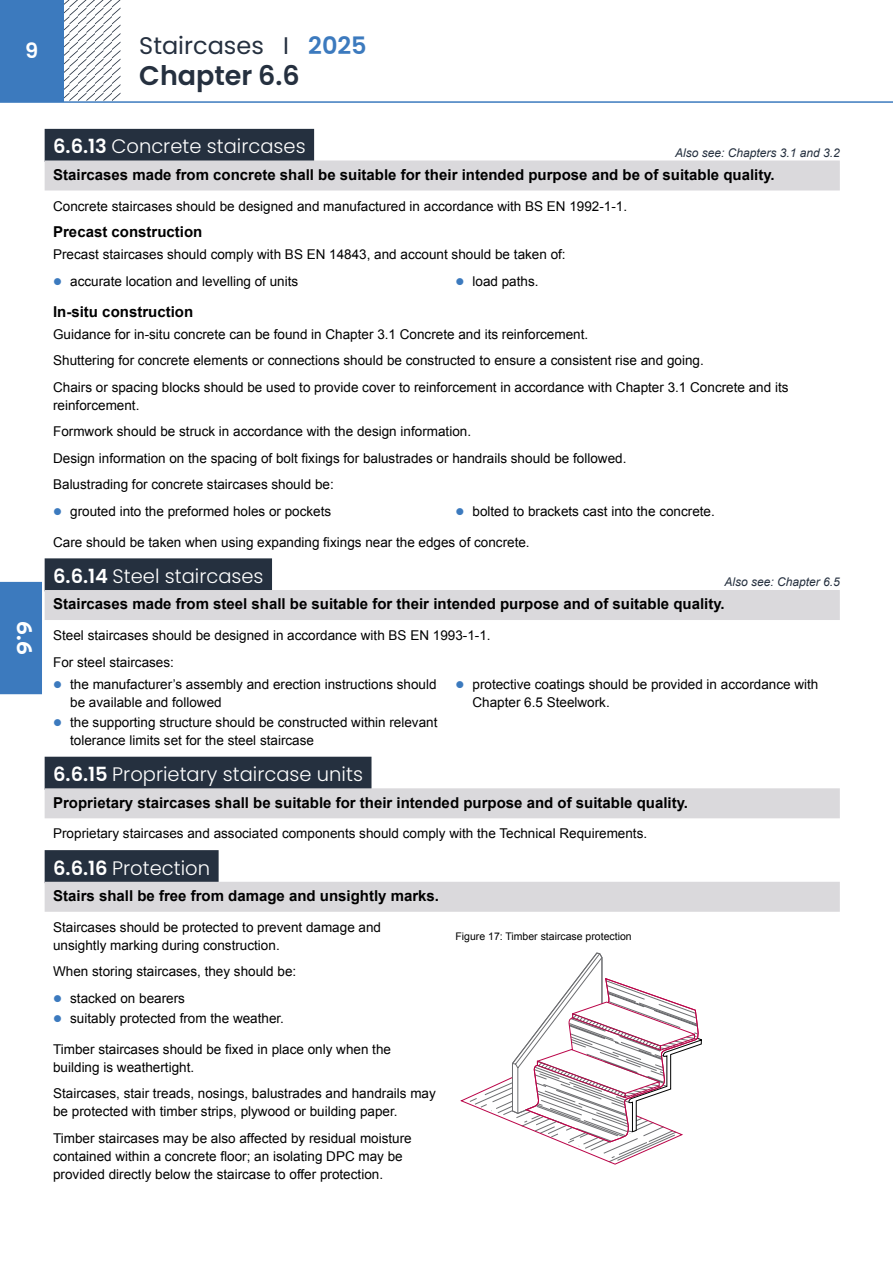
<style>
.page{position:relative;width:893px;height:1263px;background:#fff}
.page>*{position:absolute;margin:0;border:0;box-sizing:border-box;transform-origin:0 0}
.t1{font:600 27px "Poppins";color:#25303f}
.t2{font:24px "Poppins";color:#25303f}
.t3{font:700 21px "Interstate";color:#fff}
.t4{font:600 21px "Poppins";color:#fff}
.t5{font:300 19.5px "Poppins";color:#fff}
.t6{font:700 15px "Arial";color:#000}
.t7{font:13.5px/18px "Arial";color:#000}
.t8{font:italic 12px "Arial";color:#25303f}
.t9{font:10.5px "Arial";color:#000}
.s1{font-weight:600;color:#3c7abe}
.s2{font-weight:600}
</style>
<div class="page">
<svg style="left:64px;top:0;width:56px;height:101px"></svg>
<div style="left:0;top:0;width:64px;height:101px;background:#3c7abe"></div>
<hr style="left:0;top:101px;width:893px;height:2px;background:#3c7abe">
<div style="left:0;top:581px;width:42px;height:114px;background:#3c7abe"></div>
<div style="left:45px;top:129px;width:269px;height:33px;background:#25303f"></div>
<div style="left:45px;top:160px;width:795px;height:30px;background:#dad9dc"></div>
<div style="left:45px;top:558px;width:227px;height:33px;background:#25303f"></div>
<div style="left:45px;top:590px;width:795px;height:30px;background:#dad9dc"></div>
<div style="left:45px;top:757px;width:326px;height:33px;background:#25303f"></div>
<div style="left:45px;top:788px;width:795px;height:30px;background:#dad9dc"></div>
<div style="left:45px;top:850px;width:174px;height:33px;background:#25303f"></div>
<div style="left:45px;top:882px;width:795px;height:30px;background:#dad9dc"></div>
<svg style="left:460px;top:952px;width:242px;height:213px"></svg>
<h3 class="t4" style="left:25px;top:38px;width:15px">9</h3>
<h2 class="t2" style="left:139px;top:31px;width:229px">Staircases I <span class="s1">2025</span></h2>
<h1 class="t1" style="left:139px;top:60px;width:162px">Chapter 6.6</h1>
<h3 class="t3" style="left:36px;top:621px;width:35px;rotate:90deg">6.6</h3>
<h3 class="t5" style="left:53px;top:135px;width:254px"><span class="s2">6.6.13</span> Concrete staircases</h3>
<p class="t8" style="left:675px;top:145px;width:166px">Also see: Chapters 3.1 and 3.2</p>
<p class="t6" style="left:53px;top:165px;width:723px">Staircases made from concrete shall be suitable for their intended purpose and be of suitable quality.</p>
<p class="t7" style="left:53px;top:197px;width:576px">Concrete staircases should be designed and manufactured in accordance with BS EN 1992-1-1.</p>
<p class="t6" style="left:53px;top:222px;width:151px">Precast construction</p>
<p class="t7" style="left:70px;top:241px;width:497px;line-height:26.5px;text-indent:-17px">Precast staircases should comply with BS EN 14843, and account should be taken of: accurate location and levelling of units</p>
<p class="t7" style="left:472px;top:272px;width:68px">load paths.</p>
<p class="t6" style="left:53px;top:301px;width:142px">In-situ construction</p>
<p class="t7" style="left:53px;top:321px;width:737px;line-height:26.5px">Guidance for in-situ concrete can be found in Chapter 3.1 Concrete and its reinforcement.<br>Shuttering for concrete elements or connections should be constructed to ensure a consistent rise and going.<br>Chairs or spacing blocks should be used to provide cover to reinforcement in accordance with Chapter 3.1 Concrete and its</p>
<p class="t7" style="left:53px;top:396px;width:88px">reinforcement.</p>
<p class="t7" style="left:53px;top:423px;width:419px">Formwork should be struck in accordance with the design information.</p>
<p class="t7" style="left:53px;top:449px;width:575px">Design information on the spacing of bolt fixings for balustrades or handrails should be followed.</p>
<p class="t7" style="left:53px;top:476px;width:282px">Balustrading for concrete staircases should be:</p>
<p class="t7" style="left:70px;top:502px;width:263px">grouted into the preformed holes or pockets</p>
<p class="t7" style="left:472px;top:502px;width:244px">bolted to brackets cast into the concrete.</p>
<p class="t7" style="left:53px;top:533px;width:478px">Care should be taken when using expanding fixings near the edges of concrete.</p>
<h3 class="t5" style="left:53px;top:565px;width:212px"><span class="s2">6.6.14</span> Steel staircases</h3>
<p class="t6" style="left:53px;top:594px;width:673px">Staircases made from steel shall be suitable for their intended purpose and of suitable quality.</p>
<p class="t7" style="left:53px;top:622px;width:439px;line-height:26.5px">Steel staircases should be designed in accordance with BS EN 1993-1-1.<br>For steel staircases:</p>
<p class="t7" style="left:70px;top:675px;width:368px">the manufacturer’s assembly and erection instructions should be available and followed</p>
<p class="t7" style="left:70px;top:713px;width:369px">the supporting structure should be constructed within relevant tolerance limits set for the steel staircase</p>
<p class="t8" style="left:724px;top:574px;width:117px">Also see: Chapter 6.5</p>
<p class="t7" style="left:472px;top:675px;width:347px">protective coatings should be provided in accordance with<br>Chapter 6.5 Steelwork.</p>
<h3 class="t5" style="left:53px;top:763px;width:311px"><span class="s2">6.6.15</span> Proprietary staircase units</h3>
<p class="t6" style="left:53px;top:792px;width:636px">Proprietary staircases shall be suitable for their intended purpose and of suitable quality.</p>
<p class="t7" style="left:53px;top:825px;width:596px">Proprietary staircases and associated components should comply with the Technical Requirements.</p>
<h3 class="t5" style="left:53px;top:856px;width:158px"><span class="s2">6.6.16</span> Protection</h3>
<p class="t6" style="left:53px;top:886px;width:387px">Stairs shall be free from damage and unsightly marks.</p>
<p class="t7" style="left:53px;top:918px;width:329px">Staircases should be protected to prevent damage and unsightly marking during construction.</p>
<p class="t7" style="left:70px;top:958px;width:228px;line-height:26.5px;text-indent:-17px">When storing staircases, they should be: stacked on bearers</p>
<p class="t7" style="left:70px;top:1009px;width:215px">suitably protected from the weather.</p>
<p class="t7" style="left:53px;top:1040px;width:339px">Timber staircases should be fixed in place only when the building is weathertight.</p>
<p class="t7" style="left:53px;top:1085px;width:384px">Staircases, stair treads, nosings, balustrades and handrails may be protected with timber strips, plywood or building paper.</p>
<p class="t7" style="left:53px;top:1129px;width:360px">Timber staircases may be also affected by residual moisture contained within a concrete floor; an isolating DPC may be provided directly below the staircase to offer protection.</p>
<p class="t9" style="left:455px;top:929px;width:178px">Figure 17: Timber staircase protection</p>
</div>
